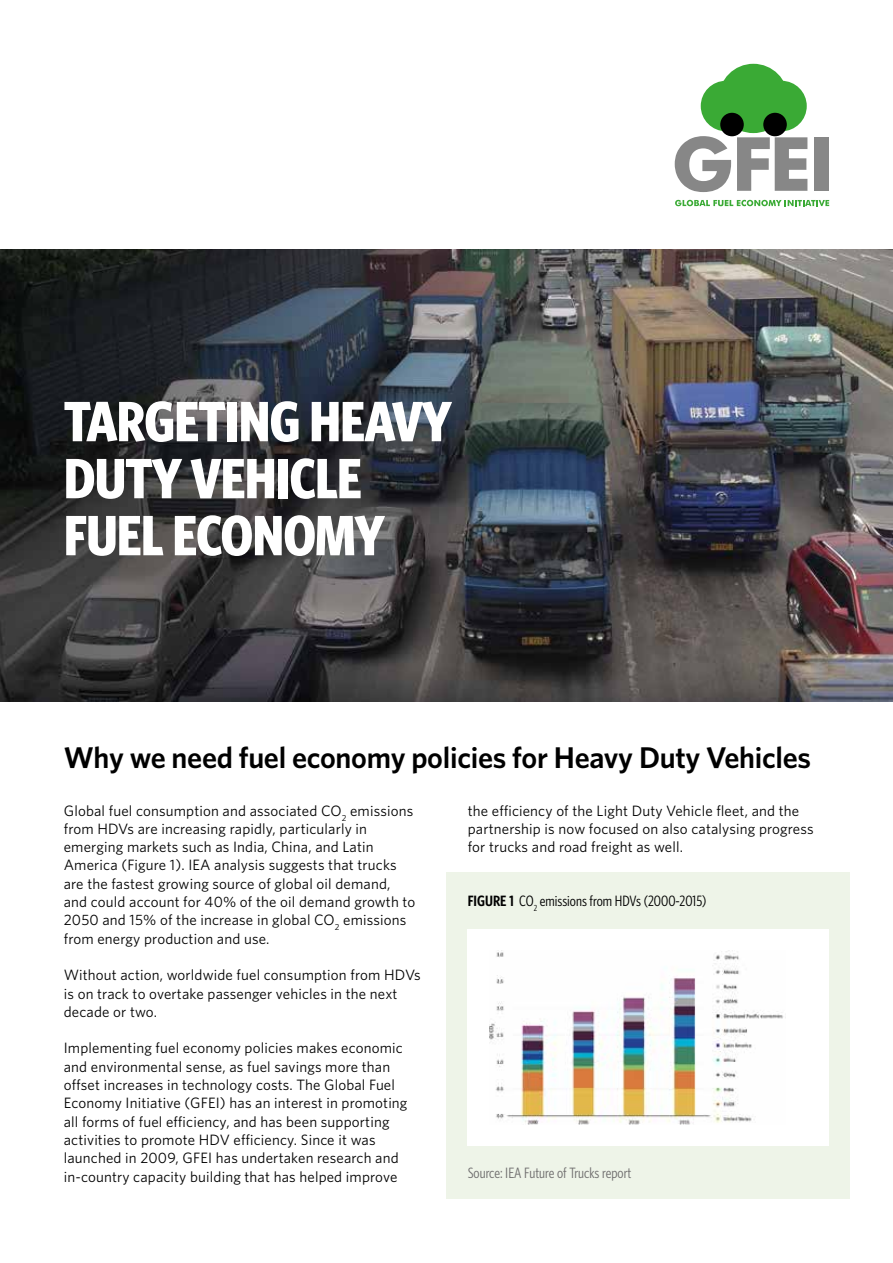
<style>
.page{position:relative;width:893px;height:1263px;background:#fff}
.page>*{position:absolute;margin:0;border:0;box-sizing:border-box;transform-origin:0 0}
.t1{font:700 57px/57px "Whitney Condensed";letter-spacing:-.015em;color:#fff}
.t2{font:600 30px "Whitney";letter-spacing:-.01em;color:#000}
.t3{font:15px/18.3px "Whitney";letter-spacing:.01em;color:#000}
.t4{font:15px "Whitney Condensed";color:#000}
.t5{font:15px "Whitney Condensed";color:#706f6f}
.s1{font-weight:600}
</style>
<div class="page">
<div style="left:446px;top:872px;width:404px;height:327px;background:#eef4e8"></div>
<img style="left:0;top:249px;width:893px;height:452px">
<svg style="left:675px;top:136px;width:56px;height:56px"></svg>
<svg style="left:737px;top:137px;width:70px;height:54px"></svg>
<div style="left:814px;top:137px;width:15px;height:54px;background:#878787"></div>
<svg style="left:675px;top:200px;width:154px;height:6px"></svg>
<div style="left:719px;top:64px;width:69px;height:69px;background:#3aaa35;border-radius:50%"></div>
<div style="left:756px;top:81px;width:51px;height:50px;background:#3aaa35;border-radius:50%"></div>
<div style="left:701px;top:81px;width:50px;height:50px;background:#3aaa35;border-radius:50%"></div>
<div style="left:720px;top:113px;width:24px;height:23px;background:#000;border-radius:50%"></div>
<div style="left:763px;top:113px;width:24px;height:23px;background:#000;border-radius:50%"></div>
<div style="left:468px;top:929px;width:361px;height:217px;background:#fff"></div>
<img style="left:489px;top:950px;width:295px;height:174px">
<h1 class="t1" style="left:64px;top:390px;width:389px">TARGETING HEAVY<br>DUTY VEHICLE<br>FUEL ECONOMY</h1>
<h2 class="t2" style="left:64px;top:738px;width:749px">Why we need fuel economy policies for Heavy Duty Vehicles</h2>
<p class="t3" style="left:64px;top:801px;width:353px">Global fuel consumption and associated CO<sub>2</sub> emissions from HDVs are increasing rapidly, particularly in emerging markets such as India, China, and Latin America (Figure 1). IEA analysis suggests that trucks are the fastest growing source of global oil demand, and could account for 40% of the oil demand growth to 2050 and 15% of the increase in global CO<sub>2</sub> emissions from energy production and use.</p>
<p class="t3" style="left:64px;top:965px;width:359px">Without action, worldwide fuel consumption from HDVs is on track to overtake passenger vehicles in the next decade or two.</p>
<p class="t3" style="left:64px;top:1039px;width:345px">Implementing fuel economy policies makes economic and environmental sense, as fuel savings more than offset increases in technology costs. The Global Fuel Economy Initiative (GFEI) has an interest in promoting all forms of fuel efficiency, and has been supporting activities to promote HDV efficiency. Since it was launched in 2009, GFEI has undertaken research and in-country capacity building that has helped improve</p>
<p class="t3" style="left:468px;top:801px;width:347px">the efficiency of the Light Duty Vehicle fleet, and the partnership is now focused on also catalysing progress for trucks and road freight as well.</p>
<p class="t4" style="left:468px;top:891px;width:240px"><span class="s1">FIGURE 1</span> CO<sub>2</sub> emissions from HDVs (2000-2015)</p>
<p class="t5" style="left:468px;top:1164px;width:165px">Source: IEA Future of Trucks report</p>
</div>
